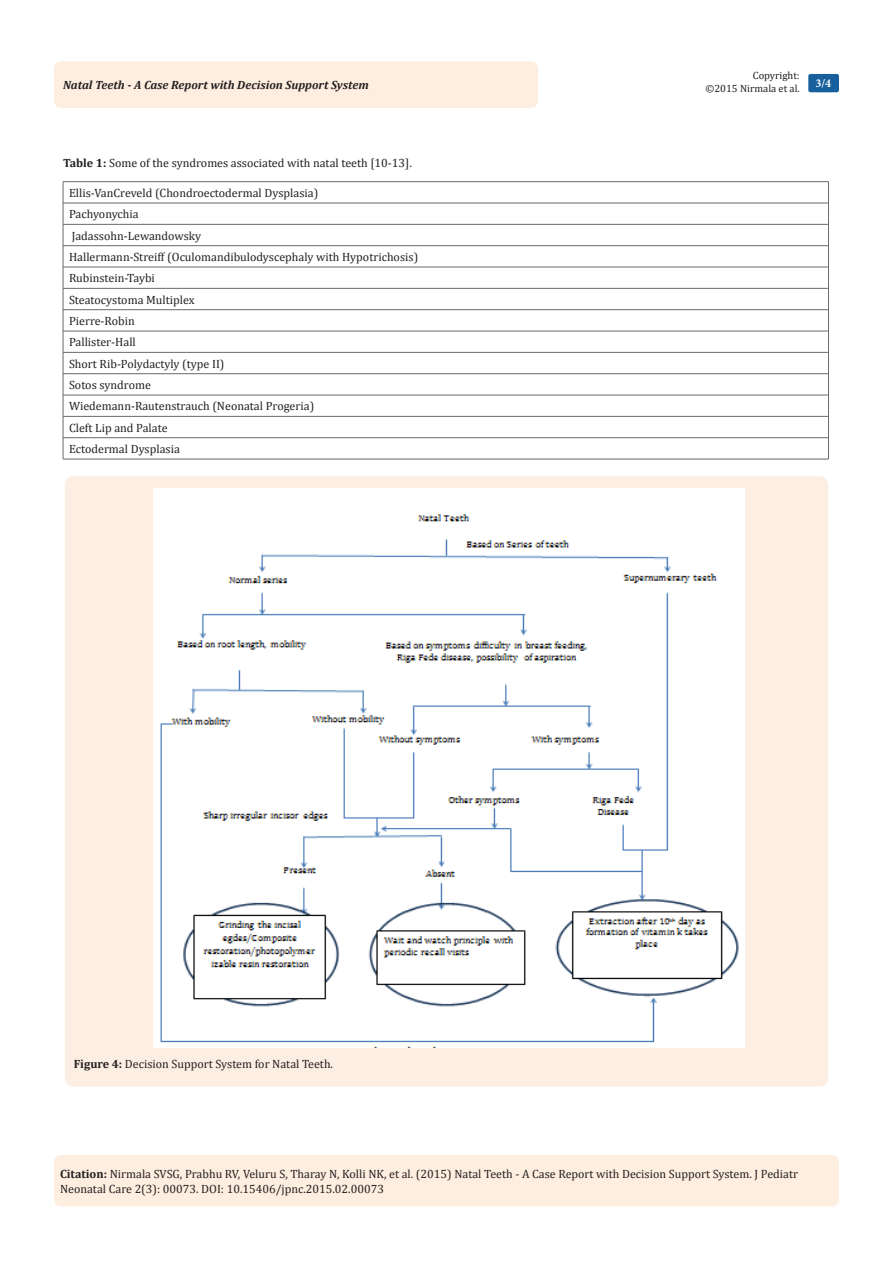
<style>
.page{position:relative;width:893px;height:1263px;background:#fff}
.page>*{position:absolute;margin:0;border:0;box-sizing:border-box;transform-origin:0 0}
.Citation{font:12px/14.4px "Cambria";color:#231f20}
.t1{font:italic 700 12px "Cambria";color:#231f20}
.t2{font:700 12px "Minion Pro";color:#fff}
.t3{font:10.5px "Cambria";color:#231f20}
.s1{font-weight:700}
</style>
<div class="page">
<div style="left:54px;top:61px;width:484px;height:47px;background:#feeee0;border-radius:8px"></div>
<div style="left:808px;top:74px;width:31px;height:18px;background:#18609d;border-radius:2px"></div>
<div style="left:54px;top:1155px;width:785px;height:51px;background:#feeee0;border-radius:7px"></div>
<hr style="left:63px;top:181px;width:765px;height:1px;background:#69696c">
<hr style="left:63px;top:203px;width:765px;height:1px;background:#69696c">
<hr style="left:63px;top:224px;width:765px;height:1px;background:#69696c">
<hr style="left:63px;top:245px;width:765px;height:1px;background:#69696c">
<hr style="left:63px;top:267px;width:765px;height:1px;background:#69696c">
<hr style="left:63px;top:288px;width:765px;height:1px;background:#69696c">
<hr style="left:63px;top:309px;width:765px;height:1px;background:#69696c">
<hr style="left:63px;top:331px;width:765px;height:1px;background:#69696c">
<hr style="left:63px;top:352px;width:765px;height:1px;background:#69696c">
<hr style="left:63px;top:373px;width:765px;height:1px;background:#69696c">
<hr style="left:63px;top:395px;width:765px;height:1px;background:#69696c">
<hr style="left:63px;top:416px;width:765px;height:1px;background:#69696c">
<hr style="left:63px;top:437px;width:765px;height:1px;background:#69696c">
<svg style="left:63px;top:182px;width:1px;height:277px"></svg>
<svg style="left:828px;top:182px;width:1px;height:277px"></svg>
<hr style="left:63px;top:459px;width:765px;height:1px;background:#69696c">
<div style="left:65px;top:476px;width:763px;height:611px;background:#fdeee3;border-radius:9px"></div>
<img style="left:153px;top:488px;width:592px;height:559px">
<p class="t3" style="left:753px;top:69px;width:48px">Copyright:</p>
<p class="t3" style="left:705px;top:82px;width:96px">©2015 Nirmala et al.</p>
<p class="t1" style="left:63px;top:77px;width:307px">Natal Teeth - A Case Report with Decision Support System</p>
<p class="t2" style="left:815px;top:75px;width:17px">3/4</p>
<p class="Citation" style="left:63px;top:155px;width:350px"><span class="s1">Table 1:</span> Some of the syndromes associated with natal teeth [10-13].</p>
<p class="Citation" style="left:69px;top:186px;width:251px">Ellis-VanCreveld (Chondroectodermal Dysplasia)</p>
<p class="Citation" style="left:69px;top:207px;width:71px">Pachyonychia</p>
<p class="Citation" style="left:72px;top:228px;width:131px">Jadassohn-Lewandowsky</p>
<p class="Citation" style="left:69px;top:250px;width:351px">Hallermann-Streiff (Oculomandibulodyscephaly with Hypotrichosis)</p>
<p class="Citation" style="left:69px;top:271px;width:87px">Rubinstein-Taybi</p>
<p class="Citation" style="left:69px;top:292px;width:127px">Steatocystoma Multiplex</p>
<p class="Citation" style="left:69px;top:314px;width:67px">Pierre-Robin</p>
<p class="Citation" style="left:69px;top:335px;width:68px">Pallister-Hall</p>
<p class="Citation" style="left:69px;top:356px;width:157px">Short Rib-Polydactyly (type II)</p>
<p class="Citation" style="left:69px;top:378px;width:83px">Sotos syndrome</p>
<p class="Citation" style="left:69px;top:399px;width:247px">Wiedemann-Rautenstrauch (Neonatal Progeria)</p>
<p class="Citation" style="left:69px;top:420px;width:100px">Cleft Lip and Palate</p>
<p class="Citation" style="left:69px;top:442px;width:112px">Ectodermal Dysplasia</p>
<p class="Citation" style="left:74px;top:1057px;width:261px"><span class="s1">Figure 4:</span> Decision Support System for Natal Teeth.</p>
<p class="Citation" style="left:60px;top:1167px;width:740px"><span class="s1">Citation:</span> Nirmala SVSG, Prabhu RV, Veluru S, Tharay N, Kolli NK, et al. (2015) Natal Teeth - A Case Report with Decision Support System. J Pediatr<br>Neonatal Care 2(3): 00073. DOI: 10.15406/jpnc.2015.02.00073</p>
</div>
